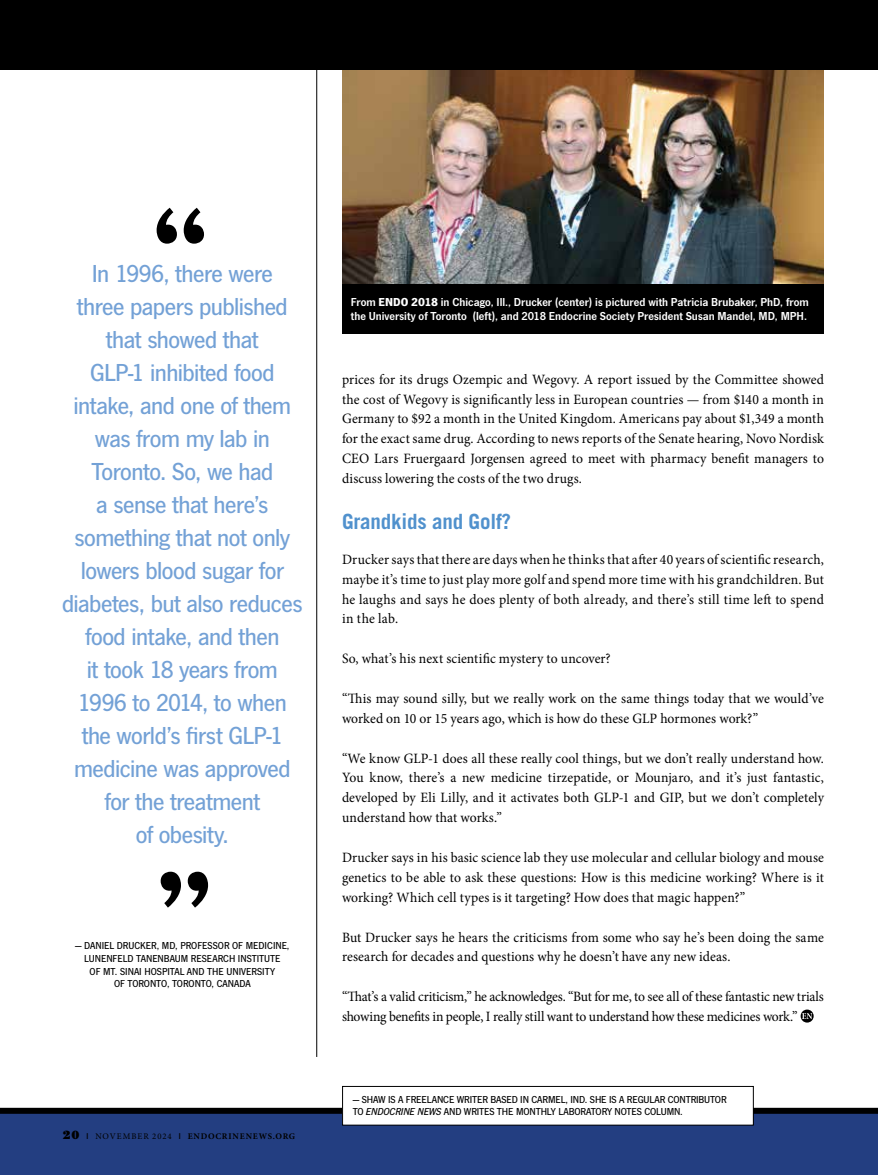
<style>
.page{position:relative;width:878px;height:1175px;background:#fff}
.page>*{position:absolute;margin:0;border:0;box-sizing:border-box;transform-origin:0 0}
.t1{font:900 81.3px "Century";color:#000}
.t2{font:500 25.5px/33px "News Got";letter-spacing:-.02em;color:#73a1d6;text-align:center}
.t3{font:700 21px "Trade Gothic LT Std";letter-spacing:-.01em;color:#5091cd}
.t4{font:14.25px/20px "Minion Pro";color:#000;text-align:justify;scale:.96 1}
.t5{font:12px/14.4px "News Got Dem";color:#fff}
.t6{font:500 10.5px/12.6px "News Got";letter-spacing:-.005em;color:#000;text-align:center}
.t7{font:700 8.7px "Minion Pro";letter-spacing:.09em;color:#000}
.s1{font-family:"Century";font-weight:900;font-size:12px}
.s2{font-family:"Century"}
.s3{font-weight:400}
.s4{font-family:"News Got";font-weight:700}
.s5{font-family:"News Got Med Ita";font-weight:400}
</style>
<div class="page">
<svg style="left:800px;top:1009px;width:13px;height:13px"></svg>
<hr style="left:316px;top:67px;width:1px;height:990px;background:#000">
<div style="left:0;top:1113px;width:878px;height:61px;background:#233e81"></div>
<div style="left:0;top:1107px;width:878px;height:6px;background:#000"></div>
<img style="left:342px;top:70px;width:482px;height:214px">
<div style="left:342px;top:284px;width:482px;height:49px;background:#000"></div>
<div style="left:0;top:0;width:878px;height:69px;background:#000"></div>
<div style="left:342px;top:1086px;width:411px;height:39px;background:#fff"></div>
<div style="left:342px;top:1086px;width:411px;height:39px;border:1px solid #000"></div>
<h1 class="t1" style="left:155px;top:187px;width:56px">“</h1>
<h2 class="t2" style="left:92px;top:257px;width:183px">In 1996, there were</h2>
<p class="t2" style="left:62px;top:290px;width:242px">three papers published that showed that<br>GLP-1 inhibited food intake, and one of them was from my lab in<br>Toronto. So, we had<br>a sense that here’s something that not only lowers blood sugar for diabetes, but also reduces food intake, and then<br>it took 18 years from<br>1996 to 2014, to when the world’s first GLP-1 medicine was approved for the treatment<br>of obesity.</p>
<h1 class="t1" style="left:155px;top:851px;width:56px">”</h1>
<p class="t6" style="left:75px;top:939px;width:216px">— DANIEL DRUCKER, MD, PROFESSOR OF MEDICINE, LUNENFELD TANENBAUM RESEARCH INSTITUTE<br>OF MT. SINAI HOSPITAL AND THE UNIVERSITY<br>OF TORONTO, TORONTO, CANADA</p>
<p class="t7" style="left:63px;top:1130px;width:234px"><span class="s1">20</span> <span class="s2">|</span> <span class="s3">NOVEMBER 2024</span> <span class="s2">|</span> ENDOCRINENEWS.ORG</p>
<p class="t5" style="left:351px;top:294px;width:459px">From <span class="s4">ENDO 2018</span> in Chicago, Ill., Drucker (center) is pictured with Patricia Brubaker, PhD, from the University of Toronto (left), and 2018 Endocrine Society President Susan Mandel, MD, MPH.</p>
<p class="t4" style="left:342px;top:369px;width:503px">prices for its drugs Ozempic and Wegovy. A report issued by the Committee showed the cost of Wegovy is significantly less in European countries — from $140 a month in Germany to $92 a month in the United Kingdom. Americans pay about $1,349 a month for the exact same drug. According to news reports of the Senate hearing, Novo Nordisk CEO Lars Fruergaard Jorgensen agreed to meet with pharmacy benefit managers to discuss lowering the costs of the two drugs.</p>
<h3 class="t3" style="left:342px;top:508px;width:170px">Grandkids and Golf?</h3>
<p class="t4" style="left:342px;top:549px;width:503px">Drucker says that there are days when he thinks that after 40 years of scientific research, maybe it’s time to just play more golf and spend more time with his grandchildren. But he laughs and says he does plenty of both already, and there’s still time left to spend in the lab.</p>
<p class="t4" style="left:342px;top:648px;width:281px">So, what’s his next scientific mystery to uncover?</p>
<p class="t4" style="left:342px;top:688px;width:503px">“This may sound silly, but we really work on the same things today that we would’ve worked on 10 or 15 years ago, which is how do these GLP hormones work?”</p>
<p class="t4" style="left:342px;top:748px;width:503px">“We know GLP-1 does all these really cool things, but we don’t really understand how.<br>You know, there’s a new medicine tirzepatide, or Mounjaro, and it’s just fantastic, developed by Eli Lilly, and it activates both GLP-1 and GIP, but we don’t completely understand how that works.”</p>
<p class="t4" style="left:342px;top:847px;width:503px">Drucker says in his basic science lab they use molecular and cellular biology and mouse genetics to be able to ask these questions: How is this medicine working? Where is it working? Which cell types is it targeting? How does that magic happen?”</p>
<p class="t4" style="left:342px;top:927px;width:503px">But Drucker says he hears the criticisms from some who say he’s been doing the same research for decades and questions why he doesn’t have any new ideas.</p>
<p class="t4" style="left:342px;top:986px;width:503px">“That’s a valid criticism,” he acknowledges. “But for me, to see all of these fantastic new trials showing benefits in people, I really still want to understand how these medicines work.”</p>
<p class="t6" style="left:352px;top:1092px;width:375px;text-align:left">— SHAW IS A FREELANCE WRITER BASED IN CARMEL, IND. SHE IS A REGULAR CONTRIBUTOR<br>TO <span class="s5">ENDOCRINE NEWS</span> AND WRITES THE MONTHLY LABORATORY NOTES COLUMN.</p>
</div>
